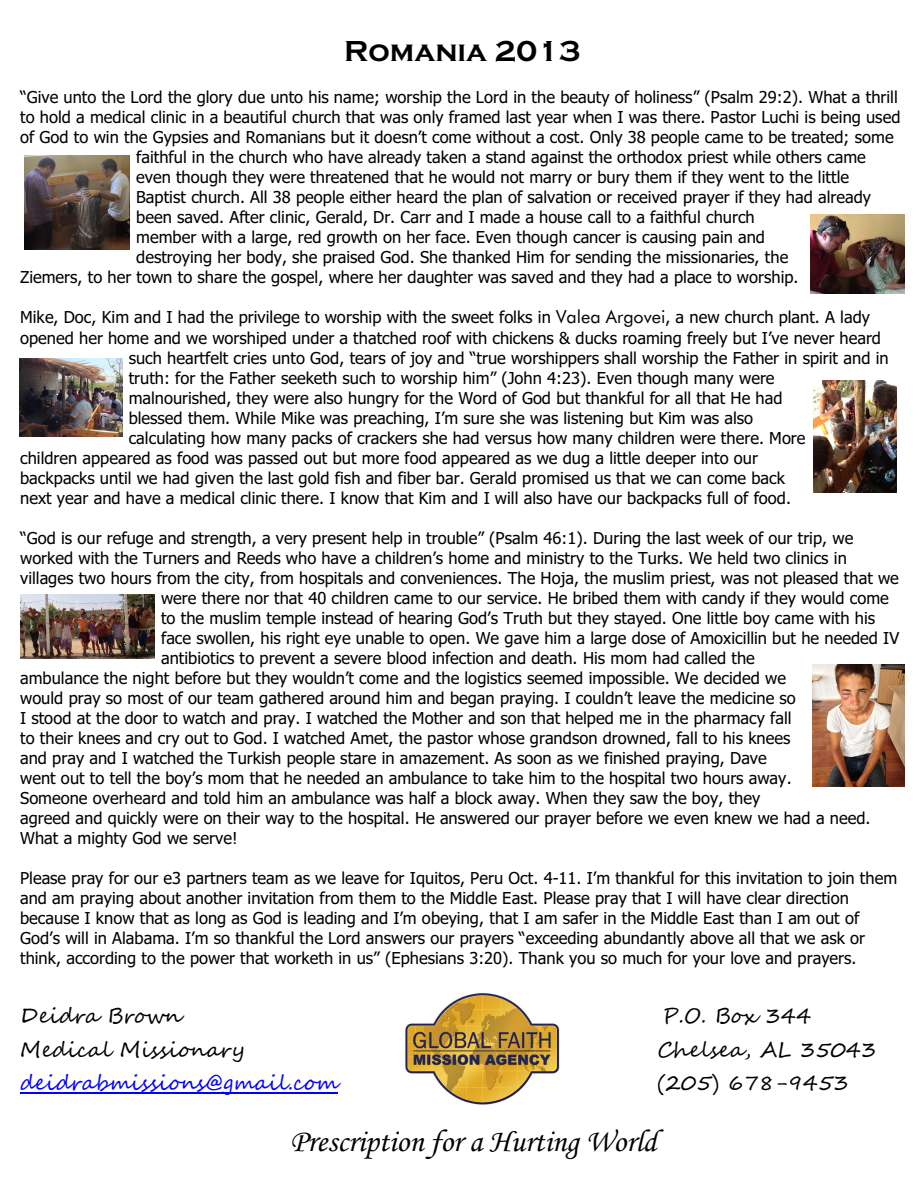
<style>
.page{position:relative;width:918px;height:1188px;background:#fff}
.page>*{position:absolute;margin:0;border:0;box-sizing:border-box;transform-origin:0 0}
.t1{font:italic 31.5px "Monotype Corsiva";color:#000}
.t2{font:700 30px "Copperplate Gothic";color:#000}
.t3{font:21px "Segoe Script";color:#000}
.t4{font:21px "Segoe Script";color:#00f}
.t5{font:16.5px/20px "Tahoma";color:#000}
.t6{font:italic 16.5px "Tahoma";color:#000}
.s1{font-style:normal}
.s2{font-family:"Futura BT";font-size:18px}
.s3{font-style:italic}
</style>
<div class="page">
<hr style="left:20px;top:1093px;width:318px;height:1px;background:#00f">
<img style="left:25px;top:155px;width:105px;height:94px">
<img style="left:811px;top:215px;width:94px;height:79px">
<img style="left:19px;top:358px;width:103px;height:78px">
<img style="left:813px;top:381px;width:84px;height:111px">
<img style="left:813px;top:665px;width:92px;height:121px">
<img style="left:21px;top:594px;width:134px;height:64px">
<img style="left:405px;top:993px;width:155px;height:112px">
<h2 class="t2" style="left:344px;top:33px;width:238px">Romania 2013</h2>
<p class="t6" style="left:20px;top:90px;width:879px"><span class="s1">“</span>Give unto the Lord the glory due unto his name; worship the Lord in the beauty of holiness<span class="s1">” (Psalm 29:2). What a thrill</span></p>
<p class="t5" style="left:20px;top:108px;width:882px">to hold a medical clinic in a beautiful church that was only framed last year when I was there. Pastor Luchi is being used</p>
<p class="t5" style="left:20px;top:128px;width:875px">of God to win the Gypsies and Romanians but it doesn’t come without a cost. Only 38 people came to be treated; some</p>
<p class="t5" style="left:136px;top:148px;width:731px">faithful in the church who have already taken a stand against the orthodox priest while others came</p>
<p class="t5" style="left:136px;top:168px;width:714px">even though they were threatened that he would not marry or bury them if they went to the little</p>
<p class="t5" style="left:136px;top:188px;width:736px">Baptist church. All 38 people either heard the plan of salvation or received prayer if they had already</p>
<p class="t5" style="left:136px;top:208px;width:620px">been saved. After clinic, Gerald, Dr. Carr and I made a house call to a faithful church</p>
<p class="t5" style="left:136px;top:228px;width:630px">member with a large, red growth on her face. Even though cancer is causing pain and</p>
<p class="t5" style="left:136px;top:248px;width:654px">destroying her body, she praised God. She thanked Him for sending the missionaries, the</p>
<p class="t5" style="left:20px;top:268px;width:780px">Ziemers, to her town to share the gospel, where her daughter was saved and they had a place to worship.</p>
<p class="t5" style="left:20px;top:309px;width:851px">Mike, Doc, Kim and I had the privilege to worship with the sweet folks in <span class="s2">Valea Argovei</span>, a new church plant. A lady</p>
<p class="t5" style="left:20px;top:330px;width:862px">opened her home and we worshiped under a thatched roof with chickens &amp; ducks roaming freely but I’ve never heard</p>
<p class="t6" style="left:129px;top:352px;width:762px"><span class="s1">such heartfelt cries unto God, tears of joy and “</span>true worshippers shall worship the Father in spirit and in</p>
<p class="t6" style="left:129px;top:372px;width:647px">truth: for the Father seeketh such to worship him<span class="s1">” (John 4:23). Even though many were</span></p>
<p class="t5" style="left:129px;top:390px;width:655px">malnourished, they were also hungry for the Word of God but thankful for all that He had</p>
<p class="t5" style="left:129px;top:410px;width:626px">blessed them. While Mike was preaching, I’m sure she was listening but Kim was also</p>
<p class="t5" style="left:129px;top:430px;width:678px">calculating how many packs of crackers she had versus how many children were there. More</p>
<p class="t5" style="left:20px;top:450px;width:739px">children appeared as food was passed out but more food appeared as we dug a little deeper into our</p>
<p class="t5" style="left:20px;top:470px;width:766px">backpacks until we had given the last gold fish and fiber bar. Gerald promised us that we can come back</p>
<p class="t5" style="left:20px;top:490px;width:772px">next year and have a medical clinic there. I know that Kim and I will also have our backpacks full of food.</p>
<p class="t6" style="left:20px;top:532px;width:835px"><span class="s1">“</span>God is our refuge and strength, a very present help in trouble<span class="s1">” (Psalm 46:1). During the last week of our trip, we</span></p>
<p class="t5" style="left:20px;top:550px;width:828px">worked with the Turners and Reeds who have a children’s home and ministry to the Turks. We held two clinics in</p>
<p class="t5" style="left:20px;top:570px;width:880px">villages two hours from the city, from hospitals and conveniences. The Hoja, the muslim priest, was not pleased that we</p>
<p class="t5" style="left:161px;top:590px;width:729px">were there nor that 40 children came to our service. He bribed them with candy if they would come</p>
<p class="t5" style="left:161px;top:609px;width:716px">to the muslim temple instead of hearing God’s Truth but they stayed. One little boy came with his</p>
<p class="t5" style="left:161px;top:629px;width:740px">face swollen, his right eye unable to open. We gave him a large dose of Amoxicillin but he needed IV</p>
<p class="t5" style="left:161px;top:649px;width:595px">antibiotics to prevent a severe blood infection and death. His mom had called the</p>
<p class="t5" style="left:20px;top:669px;width:767px">ambulance the night before but they wouldn’t come and the logistics seemed impossible. We decided we</p>
<p class="t5" style="left:20px;top:689px;width:777px">would pray so most of our team gathered around him and began praying. I couldn’t leave the medicine so</p>
<p class="t5" style="left:20px;top:709px;width:773px">I stood at the door to watch and pray. I watched the Mother and son that helped me in the pharmacy fall</p>
<p class="t5" style="left:20px;top:729px;width:772px">to their knees and cry out to God. I watched Amet, the pastor whose grandson drowned, fall to his knees</p>
<p class="t5" style="left:20px;top:749px;width:748px">and pray and I watched the Turkish people stare in amazement. As soon as we finished praying, Dave</p>
<p class="t5" style="left:20px;top:769px;width:773px">went out to tell the boy’s mom that he needed an ambulance to take him to the hospital two hours away.</p>
<p class="t5" style="left:20px;top:789px;width:742px">Someone overheard and told him an ambulance was half a block away. When they saw the boy, they</p>
<p class="t5" style="left:20px;top:809px;width:852px">agreed and quickly were on their way to the hospital. He answered our prayer before we even knew we had a need.</p>
<p class="t5" style="left:20px;top:829px;width:219px">What a mighty God we serve!</p>
<p class="t5" style="left:20px;top:869px;width:879px">Please pray for our e3 partners team as we leave for Iquitos, Peru Oct. 4-11. I’m thankful for this invitation to join them and am praying about another invitation from them to the Middle East. Please pray that I will have clear direction because I know that as long as God is leading and I’m obeying, that I am safer in the Middle East than I am out of God’s will in Alabama. I’m so thankful the Lord answers our prayers “<span class="s3">exceeding abundantly above all that we ask or think, according to the power that worketh in us</span>” (Ephesians 3:20). Thank you so much for your love and prayers.</p>
<p class="t3" style="left:20px;top:1008px;width:163px">Deidra Brown</p>
<p class="t3" style="left:663px;top:1008px;width:150px">P.O. Box 344</p>
<p class="t3" style="left:20px;top:1041px;width:226px">Medical Missionary</p>
<p class="t3" style="left:657px;top:1041px;width:221px">Chelsea, AL 35043</p>
<p class="t4" style="left:20px;top:1074px;width:319px">deidrabmissions@gmail.com</p>
<p class="t3" style="left:658px;top:1074px;width:193px">(205) 678-9453</p>
<h1 class="t1" style="left:290px;top:1129px;width:368px">Prescription for a Hurting World</h1>
</div>
